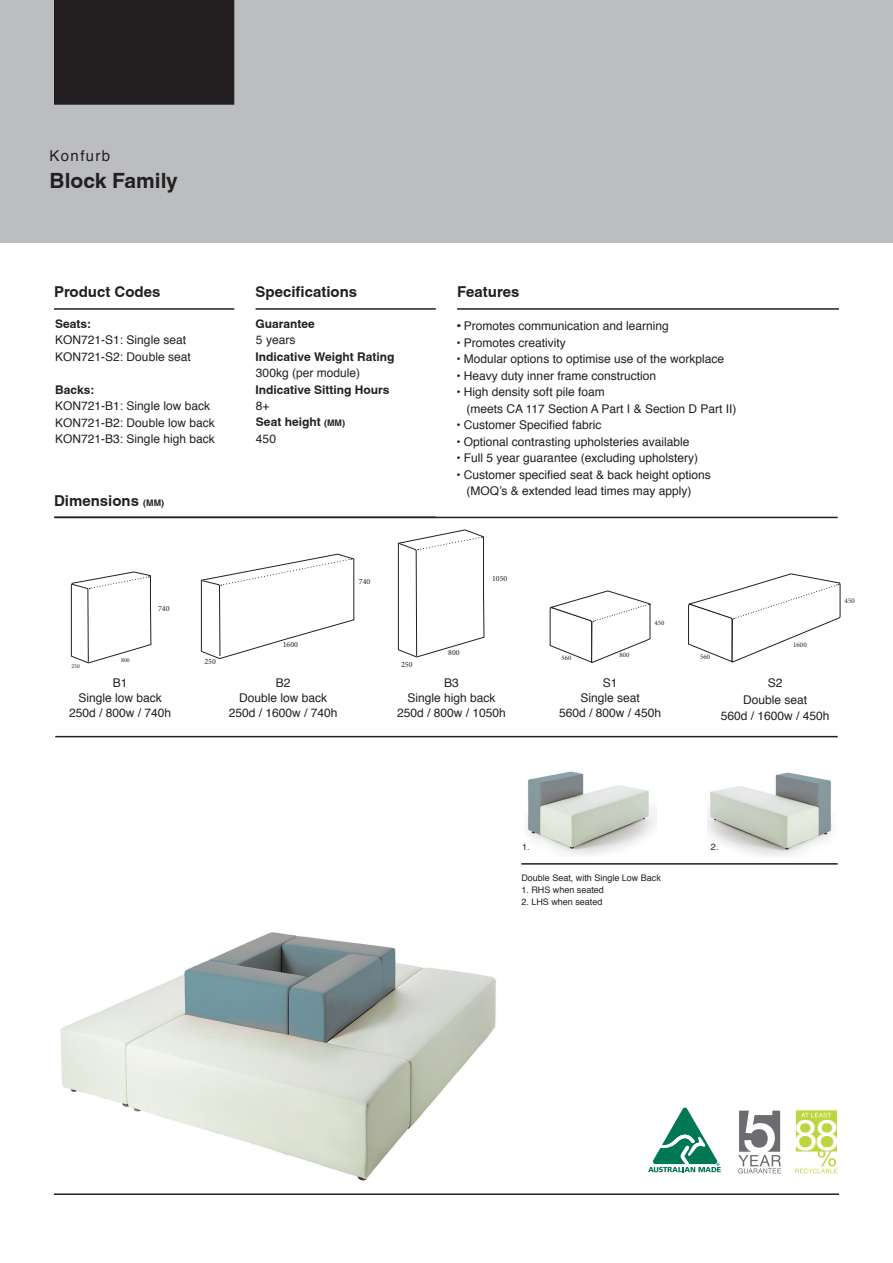
<style>
.page{position:relative;width:893px;height:1263px;background:#fff}
.page>*{position:absolute;margin:0;border:0;box-sizing:border-box;transform-origin:0 0}
.t1{font:42.75px "Helvetica";color:#fff}
.t2{font:700 21px "Helvetica";color:#231f20}
.t3{font:700 15px "Helvetica";color:#231f20}
.t4{font:15px "Helvetica";letter-spacing:.09em;color:#231f20}
.t5{font:12px/16.5px "Helvetica";color:#231f20}
.t6{font:700 12px "Helvetica";color:#231f20}
.t7{font:9px "Helvetica";color:#231f20}
.t8{font:7.95px "Minion Pro";color:#231f20}
.t9{font:7.05px "Minion Pro";color:#231f20}
.t10{font:6.75px "Minion Pro";color:#231f20}
.t11{font:5.85px "Minion Pro";color:#231f20}
.s1{font-size:9px}
</style>
<div class="page">
<div style="left:0;top:0;width:893px;height:243px;background:#bcbdc0"></div>
<div style="left:54px;top:0;width:180px;height:105px;background:#231f20"></div>
<hr style="left:54px;top:1193px;width:785px;height:2px;background:#231f20">
<hr style="left:457px;top:308px;width:382px;height:2px;background:#231f20">
<hr style="left:54px;top:308px;width:180px;height:2px;background:#231f20">
<hr style="left:256px;top:308px;width:180px;height:2px;background:#231f20">
<hr style="left:54px;top:517px;width:382px;height:1px;background:#231f20">
<img style="left:707px;top:772px;width:125px;height:84px">
<hr style="left:521px;top:863px;width:317px;height:2px;background:#231f20">
<hr style="left:55px;top:517px;width:783px;height:1px;background:#231f20">
<img style="left:61px;top:932px;width:435px;height:249px">
<img style="left:527px;top:771px;width:130px;height:84px">
<svg style="left:738px;top:1110px;width:43px;height:63px"></svg>
<div style="left:795px;top:1110px;width:43px;height:42px;background:#bdd63e"></div>
<div style="left:794px;top:1109px;width:44px;height:44px;border:1px solid #fff"></div>
<svg style="left:801px;top:1113px;width:30px;height:4px"></svg>
<svg style="left:795px;top:1149px;width:42px;height:24px"></svg>
<svg style="left:397px;top:529px;width:88px;height:129px"></svg>
<svg style="left:200px;top:553px;width:155px;height:106px"></svg>
<svg style="left:688px;top:573px;width:153px;height:90px"></svg>
<svg style="left:549px;top:590px;width:102px;height:73px"></svg>
<svg style="left:70px;top:571px;width:82px;height:93px"></svg>
<hr style="left:55px;top:736px;width:783px;height:1px;background:#231f20">
<svg style="left:648px;top:1107px;width:73px;height:66px"></svg>
<p class="t4" style="left:50px;top:145px;width:62px">Konfurb</p>
<h2 class="t2" style="left:50px;top:168px;width:130px">Block Family</h2>
<p class="t3" style="left:54px;top:282px;width:108px">Product Codes</p>
<p class="t6" style="left:55px;top:316px;width:38px">Seats:</p>
<p class="t5" style="left:55px;top:332px;width:132px">KON721-S1: Single seat</p>
<p class="t5" style="left:55px;top:349px;width:137px">KON721-S2: Double seat</p>
<p class="t6" style="left:55px;top:382px;width:41px">Backs:</p>
<p class="t5" style="left:55px;top:398px;width:156px">KON721-B1: Single low back</p>
<p class="t5" style="left:55px;top:415px;width:161px">KON721-B2: Double low back</p>
<p class="t5" style="left:55px;top:431px;width:161px">KON721-B3: Single high back</p>
<p class="t3" style="left:54px;top:492px;width:112px">Dimensions <span class="s1">(MM)</span></p>
<p class="t3" style="left:256px;top:282px;width:103px">Specifications</p>
<p class="t6" style="left:256px;top:317px;width:61px">Guarantee</p>
<p class="t6" style="left:256px;top:350px;width:140px">Indicative Weight Rating</p>
<p class="t6" style="left:256px;top:383px;width:135px">Indicative Sitting Hours</p>
<p class="t5" style="left:256px;top:332px;width:41px">5 years</p>
<p class="t5" style="left:256px;top:365px;width:106px">300kg (per module)</p>
<p class="t5" style="left:256px;top:398px;width:15px">8+</p>
<p class="t6" style="left:256px;top:415px;width:91px">Seat height <span class="s1">(MM)</span></p>
<p class="t5" style="left:256px;top:431px;width:22px">450</p>
<p class="t3" style="left:457px;top:282px;width:64px">Features</p>
<p class="t5" style="left:457px;top:318px;width:213px">• Promotes communication and learning</p>
<p class="t5" style="left:456px;top:334px;width:111px">• Promotes creativity</p>
<p class="t5" style="left:456px;top:351px;width:269px">• Modular options to optimise use of the workplace</p>
<p class="t5" style="left:456px;top:367px;width:201px">• Heavy duty inner frame construction</p>
<p class="t5" style="left:466px;top:384px;width:271px;text-indent:-10px">• High density soft pile foam<br>(meets CA 117 Section A Part I &amp; Section D Part II)</p>
<p class="t5" style="left:456px;top:417px;width:146px">• Customer Specified fabric</p>
<p class="t5" style="left:456px;top:433px;width:234px">• Optional contrasting upholsteries available</p>
<p class="t5" style="left:456px;top:450px;width:243px">• Full 5 year guarantee (excluding upholstery)</p>
<p class="t5" style="left:456px;top:466px;width:256px">• Customer specified seat &amp; back height options</p>
<p class="t5" style="left:466px;top:483px;width:227px">(MOQ’s &amp; extended lead times may apply)</p>
<p class="t8" style="left:359px;top:576px;width:13px">740</p>
<p class="t8" style="left:492px;top:573px;width:17px">1050</p>
<p class="t9" style="left:845px;top:596px;width:12px">450</p>
<p class="t8" style="left:158px;top:603px;width:13px">740</p>
<p class="t10" style="left:655px;top:618px;width:11px">450</p>
<p class="t8" style="left:283px;top:639px;width:17px">1600</p>
<p class="t9" style="left:793px;top:640px;width:15px">1600</p>
<p class="t11" style="left:71px;top:662px;width:10px">250</p>
<p class="t11" style="left:121px;top:656px;width:10px">800</p>
<p class="t8" style="left:204px;top:656px;width:13px">250</p>
<p class="t8" style="left:401px;top:659px;width:13px">250</p>
<p class="t8" style="left:448px;top:647px;width:13px">800</p>
<p class="t10" style="left:561px;top:653px;width:11px">560</p>
<p class="t10" style="left:620px;top:651px;width:11px">800</p>
<p class="t9" style="left:700px;top:652px;width:12px">560</p>
<p class="t5" style="left:113px;top:675px;width:16px">B1</p>
<p class="t5" style="left:78px;top:690px;width:85px">Single low back</p>
<p class="t5" style="left:69px;top:705px;width:104px">250d / 800w / 740h</p>
<p class="t5" style="left:276px;top:675px;width:16px">B2</p>
<p class="t5" style="left:239px;top:690px;width:90px">Double low back</p>
<p class="t5" style="left:229px;top:705px;width:110px">250d / 1600w / 740h</p>
<p class="t5" style="left:444px;top:675px;width:16px">B3</p>
<p class="t5" style="left:407px;top:690px;width:90px">Single high back</p>
<p class="t5" style="left:397px;top:705px;width:110px">250d / 800w / 1050h</p>
<p class="t5" style="left:603px;top:675px;width:16px">S1</p>
<p class="t5" style="left:580px;top:690px;width:61px">Single seat</p>
<p class="t5" style="left:559px;top:705px;width:104px">560d / 800w / 450h</p>
<p class="t5" style="left:768px;top:675px;width:16px">S2</p>
<p class="t5" style="left:743px;top:692px;width:66px">Double seat</p>
<p class="t5" style="left:721px;top:708px;width:110px">560d / 1600w / 450h</p>
<p class="t7" style="left:522px;top:840px;width:9px">1.</p>
<p class="t7" style="left:711px;top:840px;width:9px">2.</p>
<p class="t7" style="left:521px;top:871px;width:141px">Double Seat, with Single Low Back</p>
<p class="t7" style="left:521px;top:883px;width:84px">1. RHS when seated</p>
<p class="t7" style="left:521px;top:895px;width:83px">2. LHS when seated</p>
<p class="t1" style="left:794px;top:1102px;width:47px">88</p>
</div>
